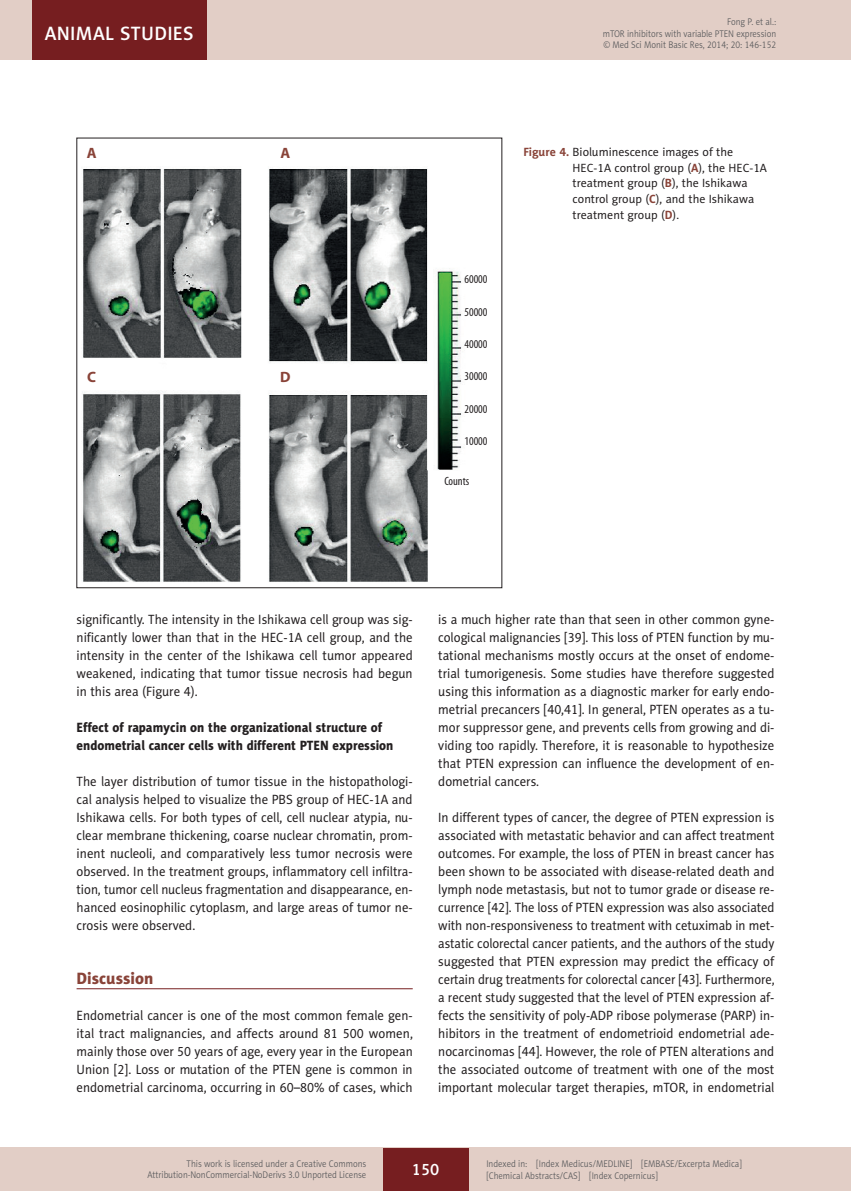
<style>
.page{position:relative;width:851px;height:1191px;background:#fff}
.page>*{position:absolute;margin:0;border:0;box-sizing:border-box;transform-origin:0 0}
.t1{font:19.5px "Naomi Sans EFN Medium";letter-spacing:.015em;color:#fff}
.MSM_Headline_1{font:16.5px "Naomi Sans EFN Heavy";color:#894338}
.t2{font:16.5px "Naomi Sans EFN Medium";color:#fff}
.t3{font:700 15px "Myriad Pro";color:#894338}
.MSM_Body{font:13.5px/18px "Naomi Sans EFN";color:#231f20;text-align:justify;scale:.95 1}
.MSM_Headline_2{font:13.5px/18px "Naomi Sans EFN Heavy";color:#231f20;scale:.95 1}
.MSM_Rycina_tytul{font:12px/15.8px "Naomi Sans EFN";color:#231f20}
.t4{font:condensed 12px "Myriad Pro";color:#231f20}
.t5{font:9.75px/11.2px "Naomi Sans EFN Light";color:#57585a;text-align:justify;scale:.9 1}
.s1{font-weight:700;color:#894338}
</style>
<div class="page">
<hr style="left:77px;top:988px;width:335px;height:1px;background:#761e20">
<img style="left:82px;top:169px;width:380px;height:413px">
<div style="left:0;top:1148px;width:850px;height:43px;background:#e2cec6"></div>
<div style="left:383px;top:1147px;width:85px;height:43px;background:#761e20"></div>
<div style="left:0;top:0;width:850px;height:60px;background:#e2cec6"></div>
<hr style="left:850px;top:0;width:1px;height:60px;background:#e2cec6">
<div style="left:32px;top:0;width:174px;height:60px;background:#761e20"></div>
<h1 class="t1" style="left:45px;top:22px;width:150px">ANIMAL STUDIES</h1>
<p class="t3" style="left:87px;top:143px;width:11px">A</p>
<p class="t3" style="left:87px;top:367px;width:10px">C</p>
<p class="t3" style="left:280px;top:143px;width:11px">A</p>
<p class="t3" style="left:280px;top:367px;width:12px">D</p>
<p class="t5" style="left:602px;top:16px;width:194px;text-indent:124px">Fong P. et al.: mTOR inhibitors with variable PTEN expression © Med Sci Monit Basic Res, 2014; 20: 146-152</p>
<p class="t4" style="left:464px;top:273px;width:25px">60000</p>
<p class="t4" style="left:464px;top:305px;width:25px">50000</p>
<p class="t4" style="left:464px;top:337px;width:25px">40000</p>
<p class="t4" style="left:464px;top:370px;width:25px">30000</p>
<p class="t4" style="left:464px;top:402px;width:25px">20000</p>
<p class="t4" style="left:464px;top:434px;width:25px">10000</p>
<p class="t4" style="left:444px;top:475px;width:27px">Counts</p>
<p class="MSM_Rycina_tytul" style="left:572px;top:144px;width:196px;text-indent:-49px"><span class="s1">Figure 4.</span> Bioluminescence images of the HEC-1A control group (<span class="s1">A</span>), the HEC-1A treatment group (<span class="s1">B</span>), the Ishikawa control group (<span class="s1">C</span>), and the Ishikawa treatment group (<span class="s1">D</span>).</p>
<p class="MSM_Body" style="left:77px;top:610px;width:355px">significantly. The intensity in the Ishikawa cell group was sig&shy;nificantly lower than that in the HEC-1A cell group, and the intensity in the center of the Ishikawa cell tumor appeared weakened, indicating that tumor tissue necrosis had begun in this area (Figure 4).</p>
<p class="MSM_Headline_2" style="left:77px;top:718px;width:335px">Effect of rapamycin on the organizational structure of endometrial cancer cells with different PTEN expression</p>
<p class="MSM_Body" style="left:77px;top:772px;width:355px">The layer distribution of tumor tissue in the histopathologi&shy;cal analysis helped to visualize the PBS group of HEC-1A and Ishikawa cells. For both types of cell, cell nuclear atypia, nu&shy;clear membrane thickening, coarse nuclear chromatin, prom&shy;inent nucleoli, and comparatively less tumor necrosis were observed. In the treatment groups, inflammatory cell infiltra&shy;tion, tumor cell nucleus fragmentation and disappearance, en&shy;hanced eosinophilic cytoplasm, and large areas of tumor ne&shy;crosis were observed.</p>
<p class="MSM_Headline_1" style="left:77px;top:968px;width:78px">Discussion</p>
<p class="MSM_Body" style="left:77px;top:1006px;width:355px">Endometrial cancer is one of the most common female gen&shy;ital tract malignancies, and affects around 81 500 women, mainly those over 50 years of age, every year in the European Union [2]. Loss or mutation of the PTEN gene is common in endometrial carcinoma, occurring in 60–80% of cases, which</p>
<p class="MSM_Body" style="left:438px;top:610px;width:355px">is a much higher rate than that seen in other common gyne&shy;cological malignancies [39]. This loss of PTEN function by mu&shy;tational mechanisms mostly occurs at the onset of endome&shy;trial tumorigenesis. Some studies have therefore suggested using this information as a diagnostic marker for early endo&shy;metrial precancers [40,41]. In general, PTEN operates as a tu&shy;mor suppressor gene, and prevents cells from growing and di&shy;viding too rapidly. Therefore, it is reasonable to hypothesize that PTEN expression can influence the development of en&shy;dometrial cancers.</p>
<p class="MSM_Body" style="left:438px;top:808px;width:355px">In different types of cancer, the degree of PTEN expression is associated with metastatic behavior and can affect treatment outcomes. For example, the loss of PTEN in breast cancer has been shown to be associated with disease-related death and lymph node metastasis, but not to tumor grade or disease re&shy;currence [42]. The loss of PTEN expression was also associated with non-responsiveness to treatment with cetuximab in met&shy;astatic colorectal cancer patients, and the authors of the study suggested that PTEN expression may predict the efficacy of certain drug treatments for colorectal cancer [43]. Furthermore, a recent study suggested that the level of PTEN expression af&shy;fects the sensitivity of poly-ADP ribose polymerase (PARP) in&shy;hibitors in the treatment of endometrioid endometrial ade&shy;nocarcinomas [44]. However, the role of PTEN alterations and the associated outcome of treatment with one of the most important molecular target therapies, mTOR, in endometrial</p>
<p class="t5" style="left:147px;top:1158px;width:245px;text-align:right">This work is licensed under a Creative Commons<br>Attribution-NonCommercial-NoDerivs 3.0 Unported License</p>
<p class="t5" style="left:486px;top:1158px;width:285px">Indexed in: [Index Medicus/MEDLINE] [EMBASE/Excerpta Medica] [Chemical Abstracts/CAS] [Index Copernicus]</p>
<p class="t2" style="left:412px;top:1160px;width:29px">150</p>
</div>
